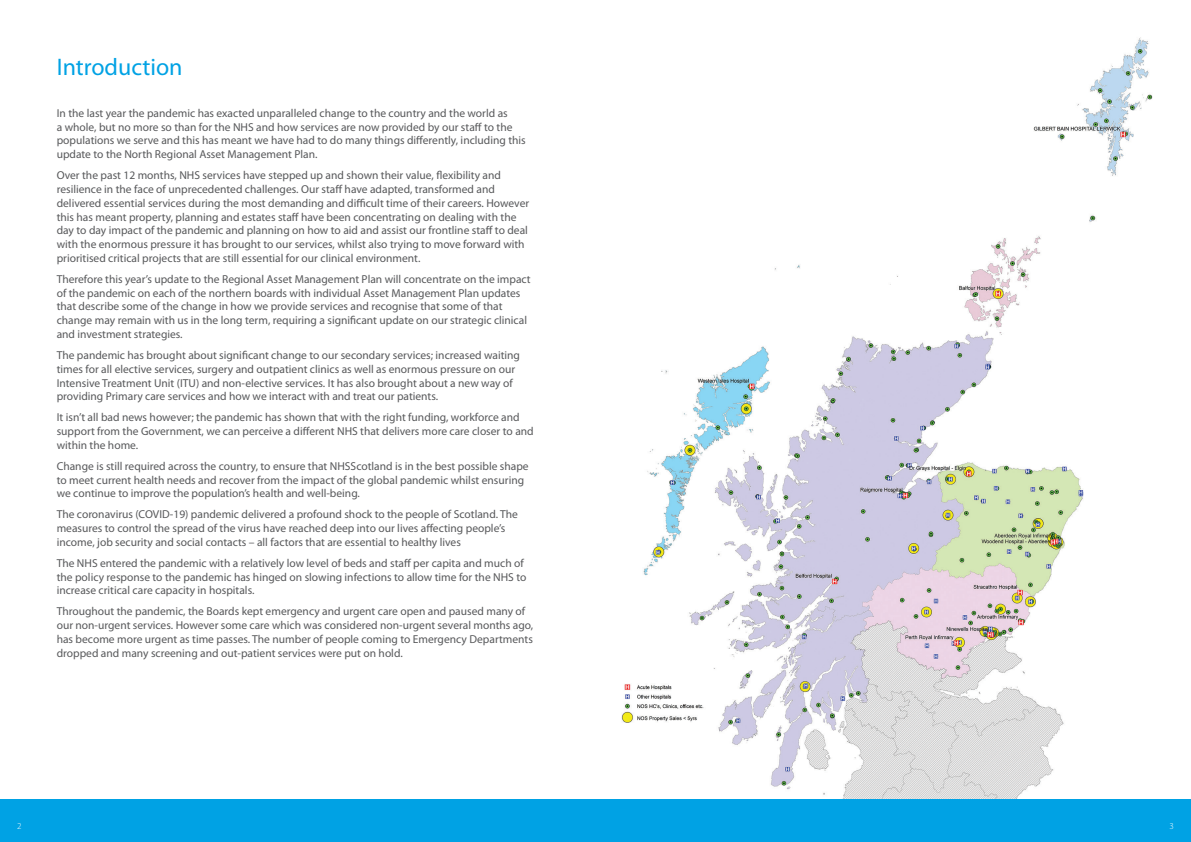
<style>
.page{position:relative;width:1191px;height:842px;background:#fff}
.page>*{position:absolute;margin:0;border:0;box-sizing:border-box;transform-origin:0 0}
.header_bue{font:24px "Myriad Pro";color:#00a2e4}
.body_text{font:11.5px/13.8px "Myriad Pro";color:#57585a}
.t1{font:300 9px "Myriad Pro";color:#fff}
</style>
<div class="page">
<img style="left:621px;top:37px;width:532px;height:762px">
<div style="left:0;top:799px;width:1191px;height:43px;background:#00a2e4"></div>
<p class="header_bue" style="left:57px;top:52px;width:127px">Introduction</p>
<p class="body_text" style="left:57px;top:106px;width:470px">In the last year the pandemic has exacted unparalleled change to the country and the world as<br>a whole, but no more so than for the NHS and how services are now provided by our staff to the populations we serve and this has meant we have had to do many things differently, including this update to the North Regional Asset Management Plan.</p>
<p class="body_text" style="left:57px;top:168px;width:474px">Over the past 12 months, NHS services have stepped up and shown their value, flexibility and resilience in the face of unprecedented challenges. Our staff have adapted, transformed and delivered essential services during the most demanding and difficult time of their careers. However this has meant property, planning and estates staff have been concentrating on dealing with the day to day impact of the pandemic and planning on how to aid and assist our frontline staff to deal with the enormous pressure it has brought to our services, whilst also trying to move forward with prioritised critical projects that are still essential for our clinical environment.</p>
<p class="body_text" style="left:57px;top:272px;width:475px">Therefore this year’s update to the Regional Asset Management Plan will concentrate on the impact of the pandemic on each of the northern boards with individual Asset Management Plan updates that describe some of the change in how we provide services and recognise that some of that change may remain with us in the long term, requiring a significant update on our strategic clinical and investment strategies.</p>
<p class="body_text" style="left:57px;top:348px;width:465px">The pandemic has brought about significant change to our secondary services; increased waiting times for all elective services, surgery and outpatient clinics as well as enormous pressure on our Intensive Treatment Unit (ITU) and non-elective services. It has also brought about a new way of providing Primary care services and how we interact with and treat our patients.</p>
<p class="body_text" style="left:57px;top:410px;width:478px">It isn’t all bad news however; the pandemic has shown that with the right funding, workforce and support from the Government, we can perceive a different NHS that delivers more care closer to and within the home.</p>
<p class="body_text" style="left:57px;top:459px;width:473px">Change is still required across the country, to ensure that NHSScotland is in the best possible shape to meet current health needs and recover from the impact of the global pandemic whilst ensuring we continue to improve the population’s health and well-being.</p>
<p class="body_text" style="left:57px;top:507px;width:462px">The coronavirus (COVID-19) pandemic delivered a profound shock to the people of Scotland. The measures to control the spread of the virus have reached deep into our lives affecting people’s income, job security and social contacts – all factors that are essential to healthy lives</p>
<p class="body_text" style="left:57px;top:556px;width:471px">The NHS entered the pandemic with a relatively low level of beds and staff per capita and much of the policy response to the pandemic has hinged on slowing infections to allow time for the NHS to increase critical care capacity in hospitals.</p>
<p class="body_text" style="left:57px;top:604px;width:478px">Throughout the pandemic, the Boards kept emergency and urgent care open and paused many of our non-urgent services. However some care which was considered non-urgent several months ago, has become more urgent as time passes. The number of people coming to Emergency Departments dropped and many screening and out-patient services were put on hold.</p>
<p class="t1" style="left:17px;top:820px;width:6px">2</p>
<p class="t1" style="left:1169px;top:820px;width:6px">3</p>
</div>
